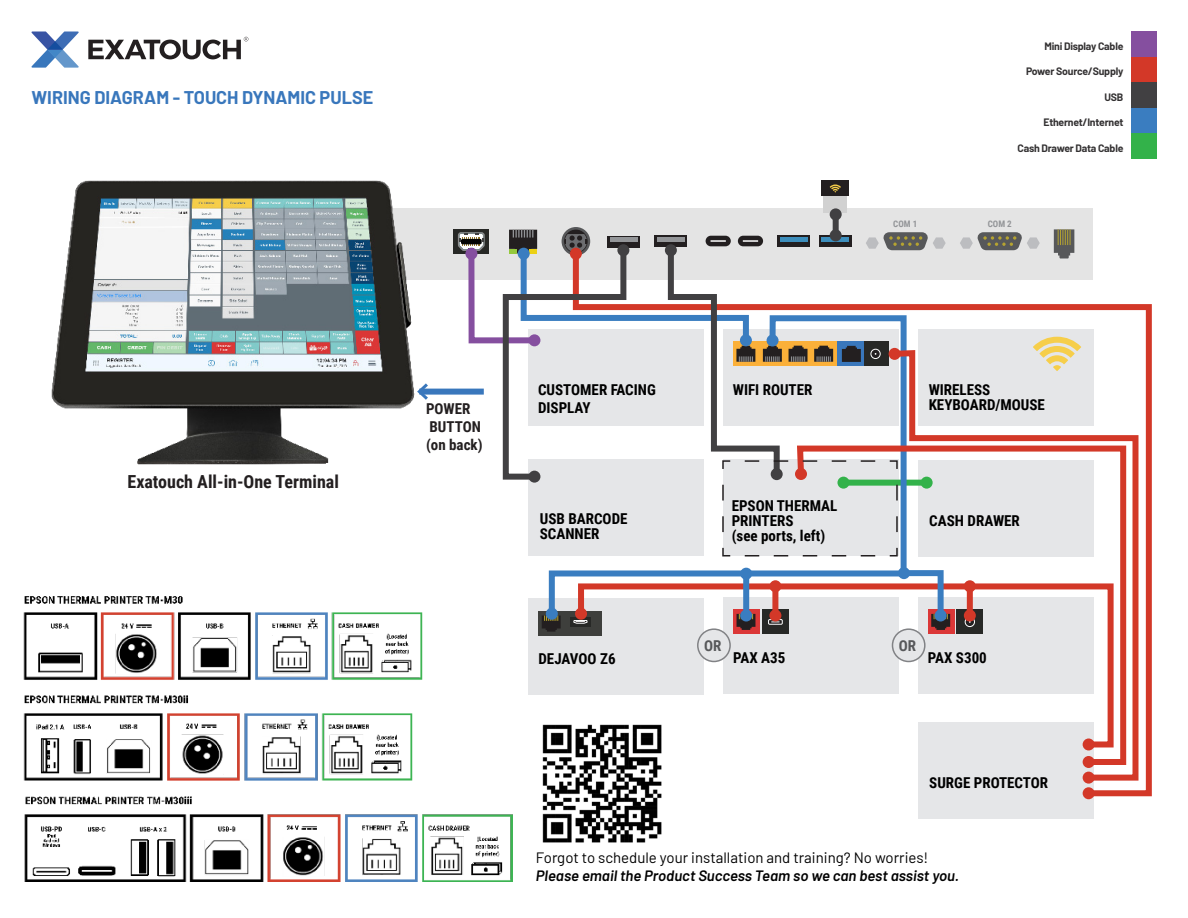
<style>
.page{position:relative;width:1188px;height:918px;background:#fff}
.page>*{position:absolute;margin:0;border:0;box-sizing:border-box;transform-origin:0 0}
.t1{font:700 18px "Barlow";color:#3977bc}
.t2{font:700 18px "Roboto Condensed";color:#231f20}
.t3{font:700 15px/15px "Roboto Condensed";color:#000}
.t4{font:15px "Barlow";color:#000}
.t5{font:italic 600 15px "Barlow";color:#000}
.t6{font:700 15px/18px "Roboto Condensed";color:#231f20}
.t7{font:700 15px "Roboto Condensed";color:#57585a}
.t8{font:700 10.5px "Barlow";letter-spacing:-.02em;color:#333132}
.t9{font:700 9px "Roboto Condensed";color:#939598}
</style>
<div class="page">
<svg style="left:88px;top:37px;width:160px;height:22px"></svg>
<svg style="left:31px;top:32px;width:48px;height:36px"></svg>
<div style="left:1131px;top:32px;width:25px;height:25px;background:#854f9f"></div>
<div style="left:1131px;top:57px;width:25px;height:25px;background:#d33828"></div>
<div style="left:1131px;top:82px;width:25px;height:26px;background:#414042"></div>
<div style="left:1131px;top:108px;width:25px;height:26px;background:#3a7dc0"></div>
<div style="left:1131px;top:134px;width:25px;height:25px;background:#33b24a"></div>
<div style="left:350px;top:208px;width:743px;height:72px;background:#e4e4e4"></div>
<svg style="left:960px;top:232px;width:80px;height:16px"></svg>
<div style="left:918px;top:722px;width:175px;height:97px;background:#e5e6e8"></div>
<div style="left:528px;top:598px;width:176px;height:97px;background:#e5e6e8"></div>
<div style="left:823px;top:190px;width:24px;height:23px;background:#d1d1d1"></div>
<div style="left:821px;top:181px;width:28px;height:15px;background:#231f20"></div>
<svg style="left:830px;top:185px;width:11px;height:8px"></svg>
<div style="left:538px;top:611px;width:64px;height:25px;background:#3e3f3c"></div>
<svg style="left:542px;top:616px;width:19px;height:16px"></svg>
<div style="left:453px;top:229px;width:36px;height:25px;background:#272826"></div>
<img style="left:542px;top:724px;width:120px;height:119px">
<div style="left:562px;top:227px;width:28px;height:29px;border:3px solid #57585a;border-radius:50%"></div>
<svg style="left:1054px;top:229px;width:20px;height:19px"></svg>
<div style="left:833px;top:214px;width:6px;height:21px;background:#414042"></div>
<div style="left:830px;top:208px;width:12px;height:12px;background:#414042;border-radius:50%"></div>
<svg style="left:570px;top:248px;width:582px;height:551px"></svg>
<div style="left:1083px;top:787px;width:12px;height:12px;background:#d33828;border-radius:50%"></div>
<svg style="left:575px;top:620px;width:219px;height:130px"></svg>
<svg style="left:546px;top:557px;width:248px;height:63px"></svg>
<div style="left:546px;top:608px;width:12px;height:12px;background:#3a7dc0;border-radius:50%"></div>
<div style="left:772px;top:586px;width:6px;height:30px;background:#d33828"></div>
<div style="left:769px;top:580px;width:12px;height:12px;background:#d33828;border-radius:50%"></div>
<div style="left:769px;top:610px;width:12px;height:12px;background:#d33828;border-radius:50%"></div>
<div style="left:743px;top:574px;width:6px;height:42px;background:#3a7dc0"></div>
<div style="left:740px;top:568px;width:12px;height:12px;background:#3a7dc0;border-radius:50%"></div>
<div style="left:740px;top:610px;width:12px;height:12px;background:#3a7dc0;border-radius:50%"></div>
<svg style="left:794px;top:557px;width:94px;height:211px"></svg>
<svg style="left:888px;top:347px;width:254px;height:437px"></svg>
<div style="left:1083px;top:772px;width:12px;height:12px;background:#d33828;border-radius:50%"></div>
<svg style="left:457px;top:228px;width:489px;height:329px"></svg>
<div style="left:419px;top:389px;width:65px;height:6px;background:#3977bc"></div>
<img style="left:23px;top:596px;width:490px;height:286px">
<img style="left:51px;top:180px;width:390px;height:285px">
<p class="t1" style="left:32px;top:84px;width:343px">WIRING DIAGRAM - TOUCH DYNAMIC PULSE</p>
<p class="t8" style="left:1044px;top:38px;width:81px">Mini Display Cable</p>
<p class="t8" style="left:1026px;top:63px;width:99px">Power Source/Supply</p>
<p class="t8" style="left:1104px;top:89px;width:20px">USB</p>
<p class="t8" style="left:1043px;top:114px;width:81px">Ethernet/Internet</p>
<p class="t8" style="left:1018px;top:140px;width:107px">Cash Drawer Data Cable</p>
<p class="t9" style="left:893px;top:217px;width:26px">COM 1</p>
<p class="t9" style="left:988px;top:217px;width:26px">COM 2</p>
<p class="t2" style="left:127px;top:469px;width:213px">Exatouch All-in-One Terminal</p>
<p class="t6" style="left:426px;top:399px;width:58px">POWER<br>BUTTON (on back)</p>
<p class="t3" style="left:538px;top:379px;width:119px;line-height:18.6px">CUSTOMER FACING<br>DISPLAY</p>
<p class="t3" style="left:540px;top:511px;width:89px">USB BARCODE</p>
<p class="t3" style="left:540px;top:526px;width:61px">SCANNER</p>
<p class="t3" style="left:733px;top:381px;width:81px">WIFI ROUTER</p>
<p class="t3" style="left:732px;top:498px;width:107px">EPSON THERMAL<br>PRINTERS<br>(see ports, left)</p>
<p class="t3" style="left:929px;top:381px;width:63px">WIRELESS</p>
<p class="t3" style="left:929px;top:396px;width:118px">KEYBOARD/MOUSE</p>
<p class="t3" style="left:929px;top:513px;width:92px">CASH DRAWER</p>
<p class="t7" style="left:704px;top:635px;width:19px">OR</p>
<p class="t7" style="left:899px;top:635px;width:19px">OR</p>
<p class="t3" style="left:539px;top:651px;width:79px">DEJAVOO Z6</p>
<p class="t3" style="left:733px;top:649px;width:54px">PAX A35</p>
<p class="t3" style="left:928px;top:649px;width:60px">PAX S300</p>
<p class="t3" style="left:929px;top:775px;width:120px">SURGE PROTECTOR</p>
<p class="t4" style="left:536px;top:847px;width:394px">Forgot to schedule your installation and training? No worries!</p>
<p class="t5" style="left:536px;top:865px;width:425px">Please email the Product Success Team so we can best assist you.</p>
</div>
